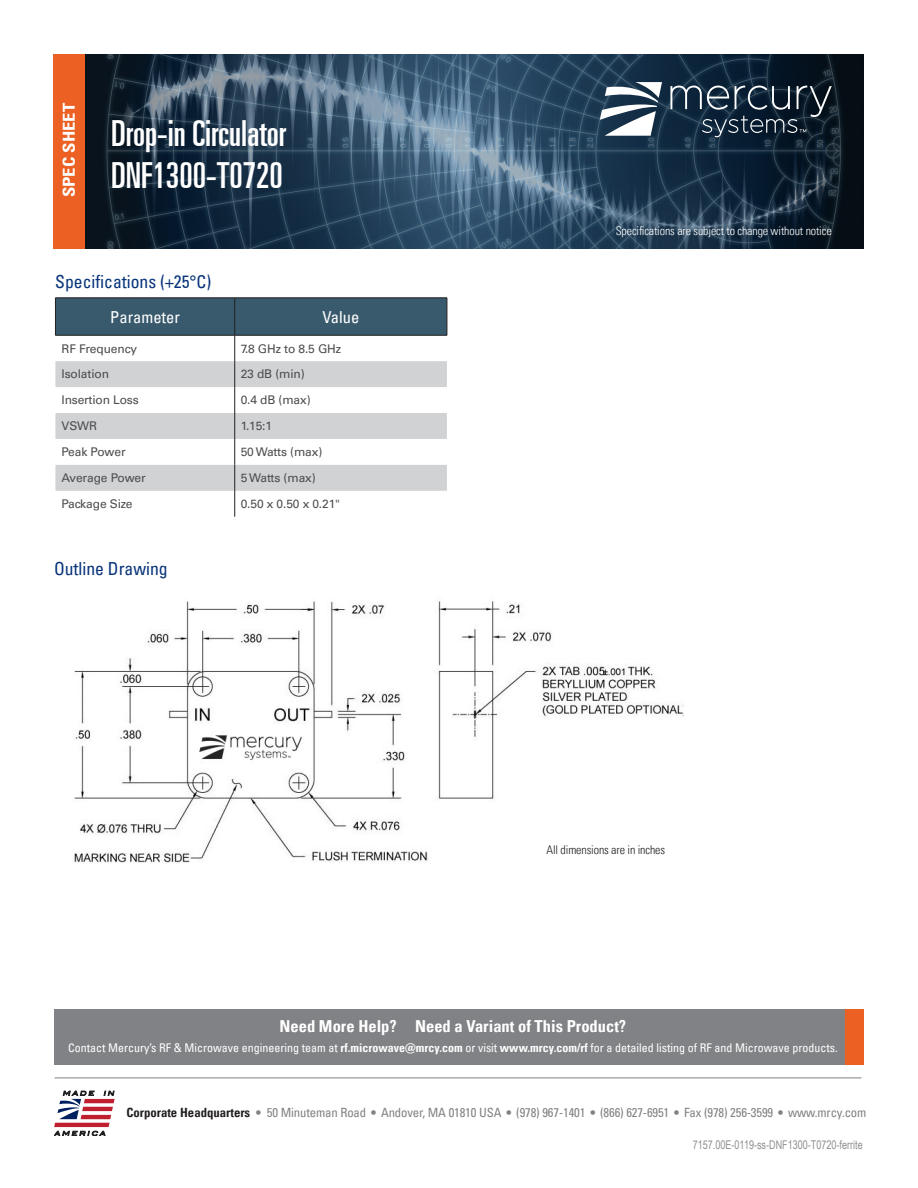
<style>
.page{position:relative;width:918px;height:1188px;background:#fff}
.page>*{position:absolute;margin:0;border:0;box-sizing:border-box;transform-origin:0 0}
.t1{font:36px/42px "Univers LT Pro Ult Cond";color:#fff}
.t2{font:condensed 18px "Univers LT Pro";color:#08347b}
.t3{font:700 condensed 16.5px "Univers LT Pro";color:#fff}
.t4{font:condensed 16.5px "Univers LT Pro";color:#fff}
.t5{font:700 condensed 16.5px "Univers LT Pro";color:#fff;scale:1.13 1}
.t6{font:condensed 12.75px "Univers LT Pro";letter-spacing:-.01em;color:#808285}
.t7{font:12px "Univers LT Pro 55 Roman";letter-spacing:-.01em;color:#4b4c4d}
.t8{font:condensed 12px "Univers LT Pro";color:#fff}
.t9{font:300 condensed 12px "Univers LT Pro";letter-spacing:-.01em;color:#fff}
.t10{font:12px "Arial Narrow";color:#8e9091;scale:.92 1}
.t11{font:300 condensed 12px "Univers LT Pro";letter-spacing:-.01em;color:#231f20}
.s1{font-weight:700}
.s2{font-weight:700;color:#231f20}
</style>
<div class="page">
<img style="left:85px;top:54px;width:779px;height:194px">
<div style="left:53px;top:54px;width:32px;height:194px;background:#ec6123"></div>
<svg style="left:600px;top:82px;width:62px;height:54px"></svg>
<svg style="left:670px;top:86px;width:162px;height:51px;background:#2c3d4d"></svg>
<hr style="left:55px;top:1078px;width:806px;height:1px;background:#808285">
<svg style="left:54px;top:1091px;width:61px;height:45px"></svg>
<div style="left:55px;top:1010px;width:790px;height:55px;background:#808285"></div>
<div style="left:845px;top:1010px;width:19px;height:55px;background:#ec6123"></div>
<svg style="left:55px;top:299px;width:392px;height:218px"></svg>
<hr style="left:55px;top:298px;width:180px;height:1px;background:#231f20">
<hr style="left:55px;top:298px;width:1px;height:37px;background:#231f20">
<hr style="left:55px;top:335px;width:180px;height:1px;background:#231f20">
<hr style="left:235px;top:298px;width:212px;height:1px;background:#231f20">
<hr style="left:234px;top:298px;width:1px;height:37px;background:#231f20">
<hr style="left:235px;top:335px;width:212px;height:1px;background:#231f20">
<hr style="left:447px;top:298px;width:1px;height:37px;background:#231f20">
<img style="left:74px;top:601px;width:610px;height:262px">
<h3 class="t5" style="left:59px;top:197px;width:85px;rotate:-90deg">SPEC SHEET</h3>
<h1 class="t1" style="left:111px;top:110px;width:176px">Drop-in Circulator<br>DNF1300-T0720</h1>
<h2 class="t2" style="left:55px;top:271px;width:158px">Specifications (+25°C)</h2>
<h3 class="t4" style="left:110px;top:306px;width:71px">Parameter</h3>
<h3 class="t4" style="left:322px;top:306px;width:38px">Value</h3>
<p class="t7" style="left:61px;top:340px;width:77px">RF Frequency</p>
<p class="t7" style="left:241px;top:340px;width:102px">7.8 GHz to 8.5 GHz</p>
<p class="t7" style="left:61px;top:366px;width:49px">Isolation</p>
<p class="t7" style="left:241px;top:366px;width:66px">23 dB (min)</p>
<p class="t7" style="left:61px;top:392px;width:79px">Insertion Loss</p>
<p class="t7" style="left:241px;top:392px;width:72px">0.4 dB (max)</p>
<p class="t7" style="left:61px;top:418px;width:37px">VSWR</p>
<p class="t7" style="left:241px;top:418px;width:33px">1.15:1</p>
<p class="t7" style="left:61px;top:444px;width:66px">Peak Power</p>
<p class="t7" style="left:241px;top:444px;width:83px">50 Watts (max)</p>
<p class="t7" style="left:61px;top:470px;width:86px">Average Power</p>
<p class="t7" style="left:241px;top:470px;width:77px">5 Watts (max)</p>
<p class="t7" style="left:61px;top:496px;width:73px">Package Size</p>
<p class="t7" style="left:241px;top:496px;width:101px">0.50 x 0.50 x 0.21"</p>
<h2 class="t2" style="left:54px;top:557px;width:115px">Outline Drawing</h2>
<p class="t9" style="left:616px;top:223px;width:217px">Specifications are subject to change without notice</p>
<p class="t11" style="left:546px;top:842px;width:120px">All dimensions are in inches</p>
<h3 class="t3" style="left:280px;top:1016px;width:348px">Need More Help? Need a Variant of This Product?</h3>
<p class="t8" style="left:68px;top:1040px;width:771px">Contact Mercury’s RF &amp; Microwave engineering team at <span class="s1">rf.microwave@mrcy.com</span> or visit <span class="s1">www.mrcy.com/rf</span> for a detailed listing of RF and Microwave products.</p>
<p class="t6" style="left:126px;top:1104px;width:742px"><span class="s2">Corporate Headquarters</span> <span class="s1">•</span> 50 Minuteman Road • Andover, MA 01810 USA • (978) 967-1401 • (866) 627-6951 • Fax (978) 256-3599 • www.mrcy.com</p>
<p class="t10" style="left:693px;top:1136px;width:186px">7157.00E-0119-ss-DNF1300-T0720-ferrite</p>
</div>
